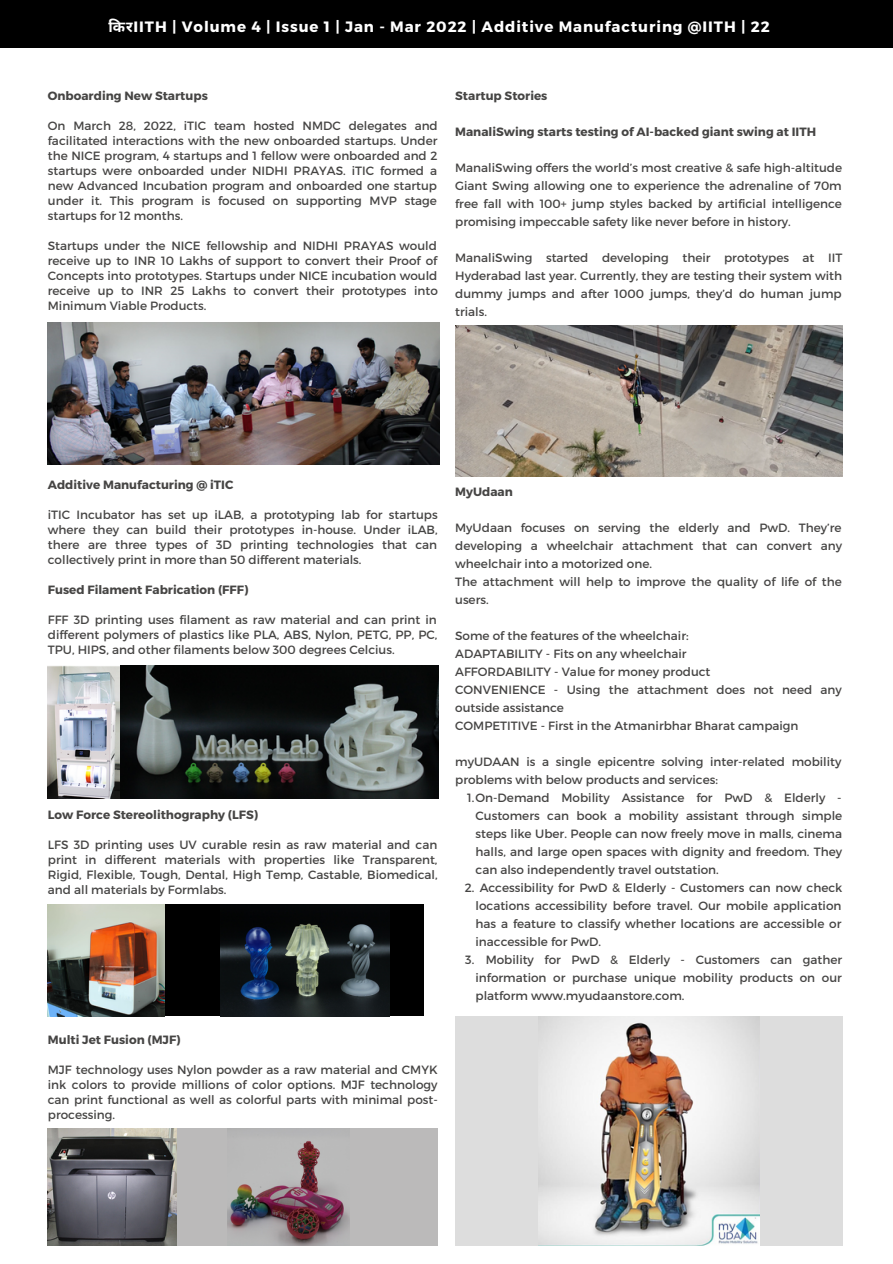
<style>
.page{position:relative;width:893px;height:1264px;background:#fff}
.page>*{position:absolute;margin:0;border:0;box-sizing:border-box;transform-origin:0 0}
.t1{font:700 15px "Montserrat";letter-spacing:.06em;color:#fff}
.t2{font:12px/18px "Montserrat";color:#464544;text-align:justify}
.t3{font:700 12px "Montserrat";color:#464544}
.s1{font-family:"Noto Sans Devanagari"}
</style>
<div class="page">
<img style="left:48px;top:322px;width:391px;height:143px">
<img style="left:48px;top:666px;width:390px;height:132px">
<img style="left:48px;top:904px;width:117px;height:112px">
<div style="left:165px;top:904px;width:259px;height:111px;background:#000"></div>
<img style="left:220px;top:904px;width:169px;height:112px">
<img style="left:455px;top:325px;width:387px;height:151px">
<img style="left:48px;top:1128px;width:129px;height:117px">
<div style="left:177px;top:1128px;width:261px;height:117px;background:#bbbaba"></div>
<img style="left:228px;top:1128px;width:121px;height:117px">
<div style="left:455px;top:1015px;width:387px;height:230px;background:#ddd"></div>
<img style="left:538px;top:1016px;width:221px;height:229px">
<div style="left:0;top:0;width:892px;height:47px;background:#000"></div>
<p class="t1" style="left:108px;top:17px;width:662px"><span class="s1">कि र</span>IITH | Volume 4 | Issue 1 | Jan - Mar 2022 | Additive Manufacturing @IITH | 22</p>
<p class="t3" style="left:48px;top:87px;width:161px">Onboarding New Startups</p>
<p class="t2" style="left:48px;top:117px;width:391px;line-height:15px">On March 28, 2022, iTIC team hosted NMDC delegates and facilitated interactions with the new onboarded startups. Under the NICE program, 4 startups and 1 fellow were onboarded and 2 startups were onboarded under NIDHI PRAYAS. iTIC formed a new Advanced Incubation program and onboarded one startup under it. This program is focused on supporting MVP stage startups for 12 months.</p>
<p class="t2" style="left:48px;top:237px;width:391px;line-height:15px">Startups under the NICE fellowship and NIDHI PRAYAS would receive up to INR 10 Lakhs of support to convert their Proof of Concepts into prototypes. Startups under NICE incubation would receive up to INR 25 Lakhs to convert their prototypes into Minimum Viable Products.</p>
<p class="t3" style="left:455px;top:88px;width:94px">Startup Stories</p>
<p class="t3" style="left:455px;top:124px;width:362px">ManaliSwing starts testing of AI-backed giant swing at IITH</p>
<p class="t2" style="left:455px;top:158px;width:388px">ManaliSwing offers the world’s most creative &amp; safe high-altitude Giant Swing allowing one to experience the adrenaline of 70m free fall with 100+ jump styles backed by artificial intelligence promising impeccable safety like never before in history.</p>
<p class="t2" style="left:455px;top:248px;width:388px">ManaliSwing started developing their prototypes at IIT Hyderabad last year. Currently, they are testing their system with dummy jumps and after 1000 jumps, they’d do human jump trials.</p>
<p class="t3" style="left:48px;top:477px;width:187px">Additive Manufacturing @ iTIC</p>
<p class="t2" style="left:48px;top:507px;width:391px;line-height:15px">iTIC Incubator has set up iLAB, a prototyping lab for startups where they can build their prototypes in-house. Under iLAB, there are three types of 3D printing technologies that can collectively print in more than 50 different materials.</p>
<p class="t3" style="left:48px;top:582px;width:202px">Fused Filament Fabrication (FFF)</p>
<p class="t2" style="left:48px;top:612px;width:391px;line-height:15px">FFF 3D printing uses filament as raw material and can print in different polymers of plastics like PLA, ABS, Nylon, PETG, PP, PC, TPU, HIPS, and other filaments below 300 degrees Celcius.</p>
<p class="t3" style="left:48px;top:807px;width:212px">Low Force Stereolithography (LFS)</p>
<p class="t2" style="left:48px;top:837px;width:391px;line-height:15px">LFS 3D printing uses UV curable resin as raw material and can print in different materials with properties like Transparent, Rigid, Flexible, Tough, Dental, High Temp, Castable, Biomedical, and all materials by Formlabs.</p>
<p class="t3" style="left:48px;top:1032px;width:134px">Multi Jet Fusion (MJF)</p>
<p class="t2" style="left:48px;top:1061px;width:391px;line-height:15px">MJF technology uses Nylon powder as a raw material and CMYK ink colors to provide millions of color options. MJF technology can print functional as well as colorful parts with minimal post&shy;processing.</p>
<p class="t3" style="left:455px;top:484px;width:59px">MyUdaan</p>
<p class="t2" style="left:455px;top:518px;width:388px;text-align:left">MyUdaan focuses on serving the elderly and PwD. They’re developing a wheelchair attachment that can convert any wheelchair into a motorized one.<br>The attachment will help to improve the quality of life of the users.</p>
<p class="t2" style="left:455px;top:626px;width:388px;text-align:left">Some of the features of the wheelchair:<br>ADAPTABILITY - Fits on any wheelchair<br>AFFORDABILITY - Value for money product<br>CONVENIENCE - Using the attachment does not need any outside assistance<br>COMPETITIVE - First in the Atmanirbhar Bharat campaign</p>
<p class="t2" style="left:455px;top:752px;width:388px">myUDAAN is a single epicentre solving inter-related mobility problems with below products and services:</p>
<p class="t2" style="left:475px;top:788px;width:368px;text-indent:-8px">1.On-Demand Mobility Assistance for PwD &amp; Elderly - Customers can book a mobility assistant through simple steps like Uber. People can now freely move in malls, cinema halls, and large open spaces with dignity and freedom. They can also independently travel outstation.</p>
<p class="t2" style="left:475px;top:877px;width:368px;text-indent:-11px">2. Accessibility for PwD &amp; Elderly - Customers can now check locations accessibility before travel. Our mobile application has a feature to classify whether locations are accessible or inaccessible for PwD.</p>
<p class="t2" style="left:475px;top:949px;width:368px;text-indent:10px">Mobility for PwD &amp; Elderly - Customers can gather information or purchase unique mobility products on our platform www.myudaanstore.com.</p>
<p class="t2" style="left:465px;top:949px;width:11px">3.</p>
</div>
